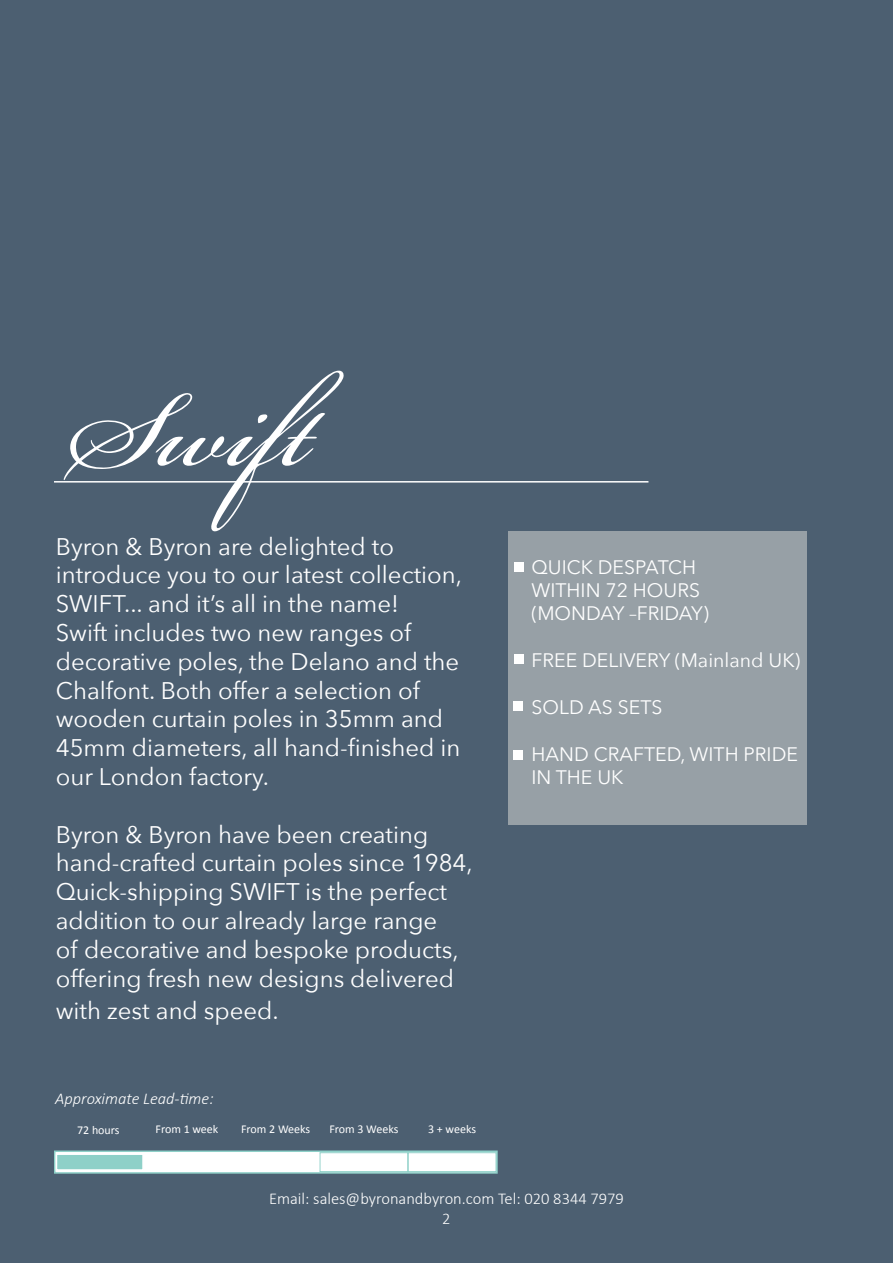
<style>
.page{position:relative;width:893px;height:1263px;background:#4c5f71}
.page>*{position:absolute;margin:0;border:0;box-sizing:border-box;transform-origin:0 0}
.t1{font:165px "Bickham Script Pro";color:#fff}
.t2{font:24px/28.8px "Avenir Next";color:#fff}
.t3{font:19.5px/23.4px "Avenir Next";color:#fff}
.t4{font:300 16.5px/19.8px "Calibri";color:#fff;text-align:center}
.t5{font:italic 300 16.5px "Calibri";color:#fff}
.t6{font:12px "Calibri";color:#fff}
</style>
<div class="page">
<hr style="left:54px;top:481px;width:594px;height:1px;background:#fff">
<div style="left:54px;top:1150px;width:444px;height:24px;background:#cfebe8;border:2px solid #8ed0c8"></div>
<div style="left:144px;top:1153px;width:88px;height:18px;background:#fff"></div>
<div style="left:320px;top:1152px;width:88px;height:20px;background:#fff;border:1px solid #8ed0c8"></div>
<div style="left:408px;top:1152px;width:88px;height:20px;background:#fff;border:1px solid #8ed0c8"></div>
<div style="left:231px;top:1153px;width:88px;height:18px;background:#fff"></div>
<div style="left:56px;top:1153px;width:88px;height:18px;background:#8ed0c8;border:2px solid #fff"></div>
<div style="left:508px;top:531px;width:299px;height:293px;background:#97a0a6"></div>
<div style="left:514px;top:562px;width:10px;height:9px;background:#fff"></div>
<div style="left:514px;top:654px;width:9px;height:9px;background:#fff"></div>
<div style="left:514px;top:701px;width:9px;height:9px;background:#fff"></div>
<div style="left:514px;top:750px;width:9px;height:9px;background:#fff"></div>
<h1 class="t1" style="left:68px;top:311px;width:322px">Swift</h1>
<p class="t2" style="left:56px;top:531px;width:408px">Byron &amp; Byron are delighted to introduce you to our latest collection,<br>SWIFT... and it’s all in the name!<br>Swift includes two new ranges of decorative poles, the Delano and the<br>Chalfont. Both offer a selection of wooden curtain poles in 35mm and<br>45mm diameters, all hand-finished in our London factory.</p>
<p class="t2" style="left:56px;top:819px;width:418px">Byron &amp; Byron have been creating hand-crafted curtain poles since 1984, Quick-shipping SWIFT is the perfect addition to our already large range<br>of decorative and bespoke products, offering fresh new designs delivered</p>
<p class="t2" style="left:56px;top:995px;width:225px">with zest and speed.</p>
<p class="t5" style="left:55px;top:1088px;width:160px">Approximate Lead-time:</p>
<p class="t6" style="left:77px;top:1122px;width:44px">72 hours</p>
<p class="t6" style="left:156px;top:1121px;width:64px">From 1 week</p>
<p class="t6" style="left:241px;top:1121px;width:71px">From 2 Weeks</p>
<p class="t6" style="left:329px;top:1121px;width:71px">From 3 Weeks</p>
<p class="t6" style="left:428px;top:1121px;width:49px">3 + weeks</p>
<p class="t3" style="left:531px;top:554px;width:179px">QUICK DESPATCH<br>WITHIN 72 HOURS (MONDAY –FRIDAY)</p>
<p class="t3" style="left:531px;top:648px;width:270px">FREE DELIVERY (Mainland UK)</p>
<p class="t3" style="left:531px;top:695px;width:132px">SOLD AS SETS</p>
<p class="t3" style="left:531px;top:741px;width:268px">HAND CRAFTED, WITH PRIDE<br>IN THE UK</p>
<p class="t4" style="left:269px;top:1188px;width:356px">Email: sales@byronandbyron.com Tel: 020 8344 7979<br>2</p>
</div>
